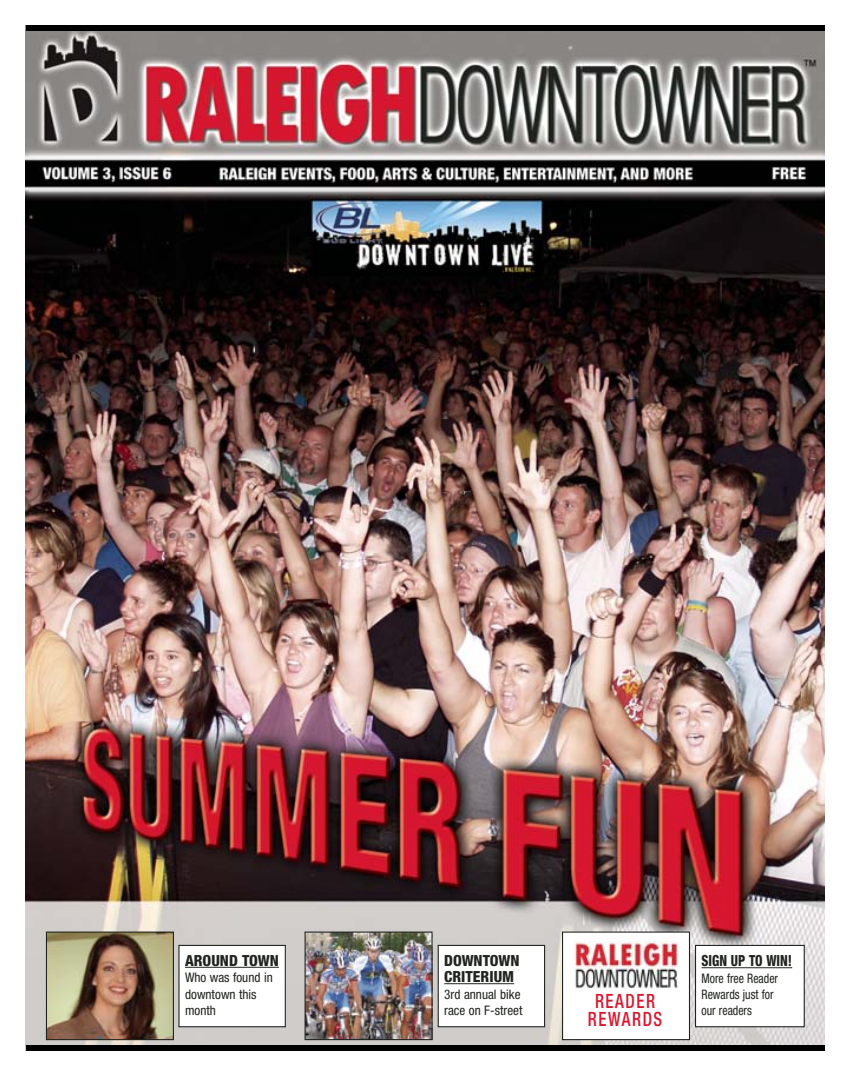
<style>
.page{position:relative;width:851px;height:1077px;background:#fff}
.page>*{position:absolute;margin:0;border:0;box-sizing:border-box;transform-origin:0 0}
.t1{font:500 condensed 19.65px/18.6px "Helvetica Neue";letter-spacing:.095em;color:#d7192f;text-align:center;scale:.85 1}
.t2{font:800 condensed 15.3px/16.4px "Helvetica Neue";color:#20231e}
.t3{font:800 condensed 15.3px "Helvetica Neue";color:#20231e;scale:.85 1}
.t4{font:condensed 13.2px/16.5px "Helvetica Neue";color:#20231e}
.t5{font:condensed 13.2px/15.8px "Helvetica Neue";color:#20231e;scale:.9 1}
</style>
<div class="page">
<img style="left:26px;top:31px;width:798px;height:1014px">
<div style="left:26px;top:1045px;width:798px;height:5px;background:#000"></div>
<div style="left:26px;top:25px;width:798px;height:6px;background:#000"></div>
<div style="left:179px;top:945px;width:106px;height:82px;background:#fff"></div>
<hr style="left:185px;top:967px;width:64px;height:1px;background:#20231e">
<svg style="left:249px;top:967px;width:30px;height:1px"></svg>
<div style="left:178px;top:945px;width:108px;height:82px;border:1px solid #20231e"></div>
<div style="left:438px;top:945px;width:106px;height:82px;background:#fff"></div>
<hr style="left:444px;top:983px;width:70px;height:1px;background:#20231e">
<div style="left:437px;top:945px;width:108px;height:82px;border:1px solid #20231e"></div>
<div style="left:562px;top:932px;width:127px;height:108px;background:#fff"></div>
<img style="left:574px;top:942px;width:103px;height:46px">
<div style="left:562px;top:932px;width:127px;height:108px;border:1px solid #20231e"></div>
<img style="left:306px;top:934px;width:124px;height:104px">
<div style="left:304px;top:932px;width:128px;height:108px;border:1px solid #20231e"></div>
<img style="left:48px;top:934px;width:124px;height:104px">
<div style="left:46px;top:932px;width:128px;height:108px;border:1px solid #20231e"></div>
<div style="left:695px;top:945px;width:109px;height:82px;background:#fff"></div>
<hr style="left:701px;top:967px;width:54px;height:1px;background:#20231e">
<hr style="left:755px;top:967px;width:37px;height:1px;background:#20231e">
<div style="left:694px;top:945px;width:110px;height:82px;border:1px solid #20231e"></div>
<p class="t2" style="left:185px;top:953px;width:95px">AROUND TOWN</p>
<p class="t4" style="left:185px;top:970px;width:89px">Who was found in downtown this month</p>
<p class="t2" style="left:444px;top:953px;width:77px">DOWNTOWN<br>CRITERIUM</p>
<p class="t4" style="left:444px;top:987px;width:80px">3rd annual bike race on F-street</p>
<h1 class="t1" style="left:587px;top:993px;width:89px">READER<br>REWARDS</h1>
<p class="t3" style="left:701px;top:955px;width:108px">SIGN UP TO WIN!</p>
<p class="t5" style="left:701px;top:972px;width:86px">More free Reader<br>Rewards just for our readers</p>
</div>
